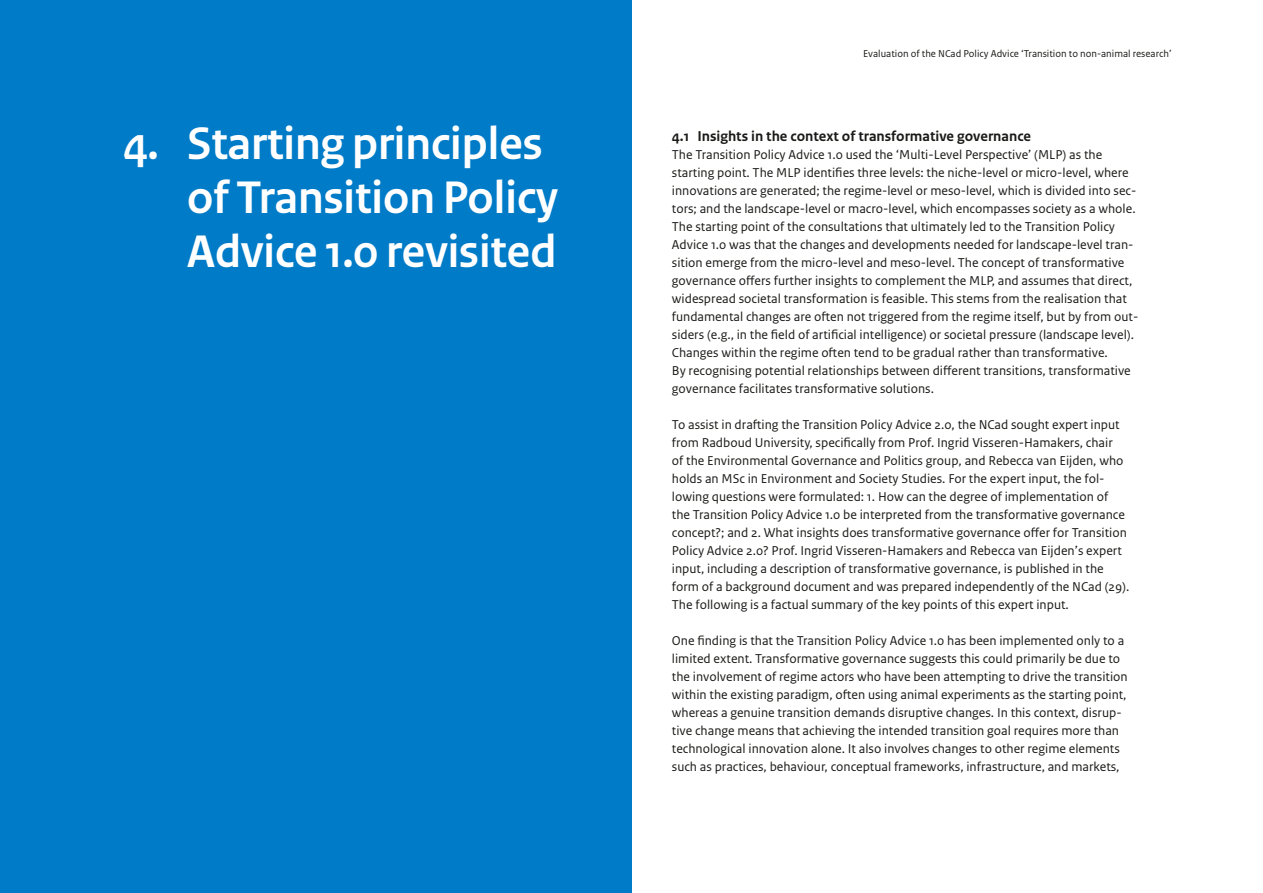
<style>
.page{position:relative;width:1263px;height:893px;background:#fff}
.page>*{position:absolute;margin:0;border:0;box-sizing:border-box;transform-origin:0 0}
.H2_RO_Kop_Genummerd{font:700 48px/54px "Rijksoverheid Sans Heading";color:#fff}
.H3_RO_Alineakop_Sans_Genummerd{font:700 15px "Rijksoverheid Sans Text";color:#1a1a18}
.P_RO_Broodtekst_Sans_witregel{font:13.5px/18px "Rijksoverheid Sans Text";color:#1a1a18}
.t1{font:10.5px "Rijksoverheid Sans Text Regular 3";color:#1a1a18}
</style>
<div class="page">
<div style="left:0;top:0;width:631px;height:893px;background:#007bc7"></div>
<p class="t1" style="left:863px;top:48px;width:310px">Evaluation of the NCad Policy Advice ‘Transition to non-animal research’</p>
<h2 class="H2_RO_Kop_Genummerd" style="left:187px;top:118px;width:373px;text-indent:-64px">4. Starting principles of Transition Policy<br>Advice 1.0 revisited</h2>
<h3 class="H3_RO_Alineakop_Sans_Genummerd" style="left:672px;top:128px;width:361px">4.1 Insights in the context of transformative governance</h3>
<p class="P_RO_Broodtekst_Sans_witregel" style="left:672px;top:146px;width:468px">The Transition Policy Advice 1.0 used the ‘Multi-Level Perspective’ (MLP) as the starting point. The MLP identifies three levels: the niche-level or micro-level, where innovations are generated; the regime-level or meso-level, which is divided into sec&shy;tors; and the landscape-level or macro-level, which encompasses society as a whole.<br>The starting point of the consultations that ultimately led to the Transition Policy Advice 1.0 was that the changes and developments needed for landscape-level tran&shy;sition emerge from the micro-level and meso-level. The concept of transformative governance offers further insights to complement the MLP, and assumes that direct, widespread societal transformation is feasible. This stems from the realisation that fundamental changes are often not triggered from the regime itself, but by from out&shy;siders (e.g., in the field of artificial intelligence) or societal pressure (landscape level).<br>Changes within the regime often tend to be gradual rather than transformative.<br>By recognising potential relationships between different transitions, transformative governance facilitates transformative solutions.</p>
<p class="P_RO_Broodtekst_Sans_witregel" style="left:672px;top:416px;width:459px">To assist in drafting the Transition Policy Advice 2.0, the NCad sought expert input from Radboud University, specifically from Prof. Ingrid Visseren-Hamakers, chair<br>of the Environmental Governance and Politics group, and Rebecca van Eijden, who holds an MSc in Environment and Society Studies. For the expert input, the fol&shy;lowing questions were formulated: 1. How can the degree of implementation of the Transition Policy Advice 1.0 be interpreted from the transformative governance concept?; and 2. What insights does transformative governance offer for Transition Policy Advice 2.0? Prof. Ingrid Visseren-Hamakers and Rebecca van Eijden’s expert input, including a description of transformative governance, is published in the form of a background document and was prepared independently of the NCad (29).<br>The following is a factual summary of the key points of this expert input.</p>
<p class="P_RO_Broodtekst_Sans_witregel" style="left:672px;top:632px;width:457px">One finding is that the Transition Policy Advice 1.0 has been implemented only to a limited extent. Transformative governance suggests this could primarily be due to the involvement of regime actors who have been attempting to drive the transition within the existing paradigm, often using animal experiments as the starting point, whereas a genuine transition demands disruptive changes. In this context, disrup&shy;tive change means that achieving the intended transition goal requires more than technological innovation alone. It also involves changes to other regime elements such as practices, behaviour, conceptual frameworks, infrastructure, and markets,</p>
</div>
